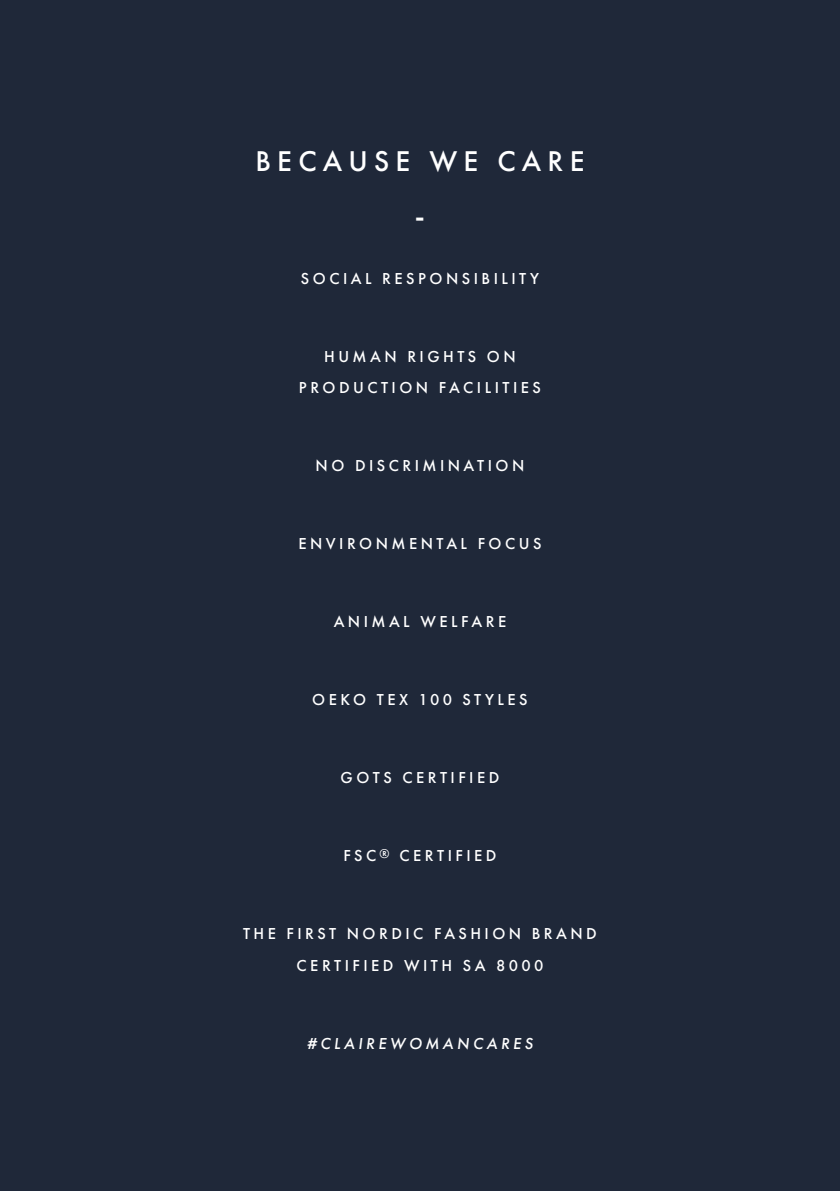
<style>
.page{position:relative;width:840px;height:1191px;background:#fff}
.page>*{position:absolute;margin:0;border:0;box-sizing:border-box;transform-origin:0 0}
.t1{font:500 29.6px/58px "Futura PT";letter-spacing:.21em;color:#fff;text-align:center}
.t2{font:500 16.4px/31.2px "Futura PT";letter-spacing:.21em;color:#fff;text-align:center}
.t3{font:italic 500 16.4px "Futura PT";letter-spacing:.21em;color:#fff}
</style>
<div class="page">
<div style="left:0;top:0;width:839px;height:1191px;background:#1f2839"></div>
<h1 class="t1" style="left:255px;top:132px;width:330px">BECAUSE WE CARE -</h1>
<p class="t2" style="left:301px;top:263px;width:239px">SOCIAL RESPONSIBILITY</p>
<p class="t2" style="left:299px;top:341px;width:243px">HUMAN RIGHTS ON<br>PRODUCTION FACILITIES</p>
<p class="t2" style="left:315px;top:450px;width:210px">NO DISCRIMINATION</p>
<p class="t2" style="left:298px;top:528px;width:244px">ENVIRONMENTAL FOCUS</p>
<p class="t2" style="left:333px;top:606px;width:174px">ANIMAL WELFARE</p>
<p class="t2" style="left:312px;top:684px;width:217px">OEKO TEX 100 STYLES</p>
<p class="t2" style="left:340px;top:762px;width:160px">GOTS CERTIFIED</p>
<p class="t2" style="left:343px;top:840px;width:154px">FSC<sup>®</sup> CERTIFIED</p>
<p class="t2" style="left:243px;top:918px;width:355px">THE FIRST NORDIC FASHION BRAND<br>CERTIFIED WITH SA 8000</p>
<p class="t3" style="left:306px;top:1033px;width:228px">#CLAIREWOMANCARES</p>
</div>
